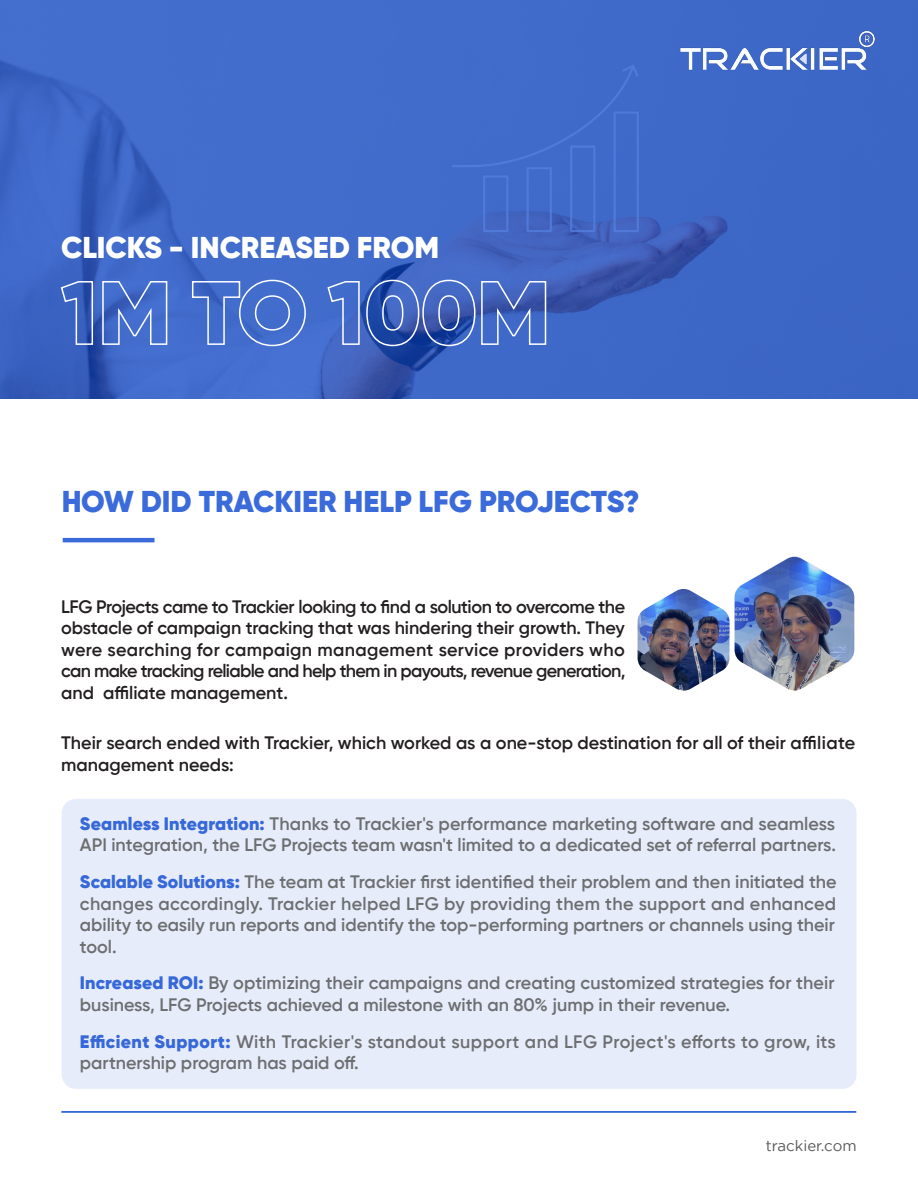
<style>
.page{position:relative;width:918px;height:1188px;background:#fff}
.page>*{position:absolute;margin:0;border:0;box-sizing:border-box;transform-origin:0 0}
.t1{font:900 30px "Gilroy";color:#0a47d1}
.t2{font:900 30px "Gilroy";color:#fff}
.t3{font:600 18px/21.6px "Gilroy";color:#6d6e70}
.t4{font:600 18px/21.6px "Gilroy";color:#231f20;text-align:justify}
.t5{font:15px "Gotham";color:#58595b}
.s1{font-weight:900;color:rgb(10 71 209/.8)}
</style>
<div class="page">
<svg style="left:0;top:0;width:918px;height:398px;background:#3f68c7"></svg>
<img style="left:680px;top:29px;width:197px;height:43px">
<hr style="left:63px;top:538px;width:92px;height:4px;background:#3b6bda">
<img style="left:638px;top:556px;width:216px;height:135px">
<svg style="left:60px;top:280px;width:34px;height:66px;background:#4d6fc2"></svg>
<svg style="left:101px;top:280px;width:67px;height:66px;background:#597ccf"></svg>
<svg style="left:191px;top:279px;width:116px;height:68px;background:#547ad0"></svg>
<svg style="left:326px;top:279px;width:221px;height:68px;background:#4e6fc1"></svg>
<div style="left:62px;top:799px;width:795px;height:290px;background:#e6ecfa;border-radius:14px"></div>
<hr style="left:61px;top:1111px;width:795px;height:2px;background:#0a47d1">
<h1 class="t2" style="left:61px;top:229px;width:380px">CLICKS - INCREASED FROM</h1>
<h1 class="t1" style="left:61px;top:482px;width:580px">HOW DID TRACKIER HELP LFG PROJECTS?</h1>
<p class="t4" style="left:61px;top:595px;width:566px">LFG Projects came to Trackier looking to find a solution to overcome the obstacle of campaign tracking that was hindering their growth. They were searching for campaign management service providers who can make tracking reliable and help them in payouts, revenue generation, and affiliate management.</p>
<p class="t4" style="left:61px;top:732px;width:796px">Their search ended with Trackier, which worked as a one-stop destination for all of their affiliate management needs:</p>
<p class="t3" style="left:80px;top:813px;width:758px"><span class="s1">Seamless Integration:</span> Thanks to Trackier's performance marketing software and seamless<br>API integration, the LFG Projects team wasn't limited to a dedicated set of referral partners.</p>
<p class="t3" style="left:80px;top:871px;width:758px;text-align:justify"><span class="s1">Scalable Solutions:</span> The team at Trackier first identified their problem and then initiated the changes accordingly. Trackier helped LFG by providing them the support and enhanced ability to easily run reports and identify the top-performing partners or channels using their tool.</p>
<p class="t3" style="left:80px;top:972px;width:756px"><span class="s1">Increased ROI:</span> By optimizing their campaigns and creating customized strategies for their business, LFG Projects achieved a milestone with an 80% jump in their revenue.</p>
<p class="t3" style="left:80px;top:1031px;width:757px;line-height:21px"><span class="s1">Efficient Support:</span> With Trackier's standout support and LFG Project's efforts to grow, its partnership program has paid off.</p>
<p class="t5" style="left:766px;top:1137px;width:92px">trackier.com</p>
</div>
